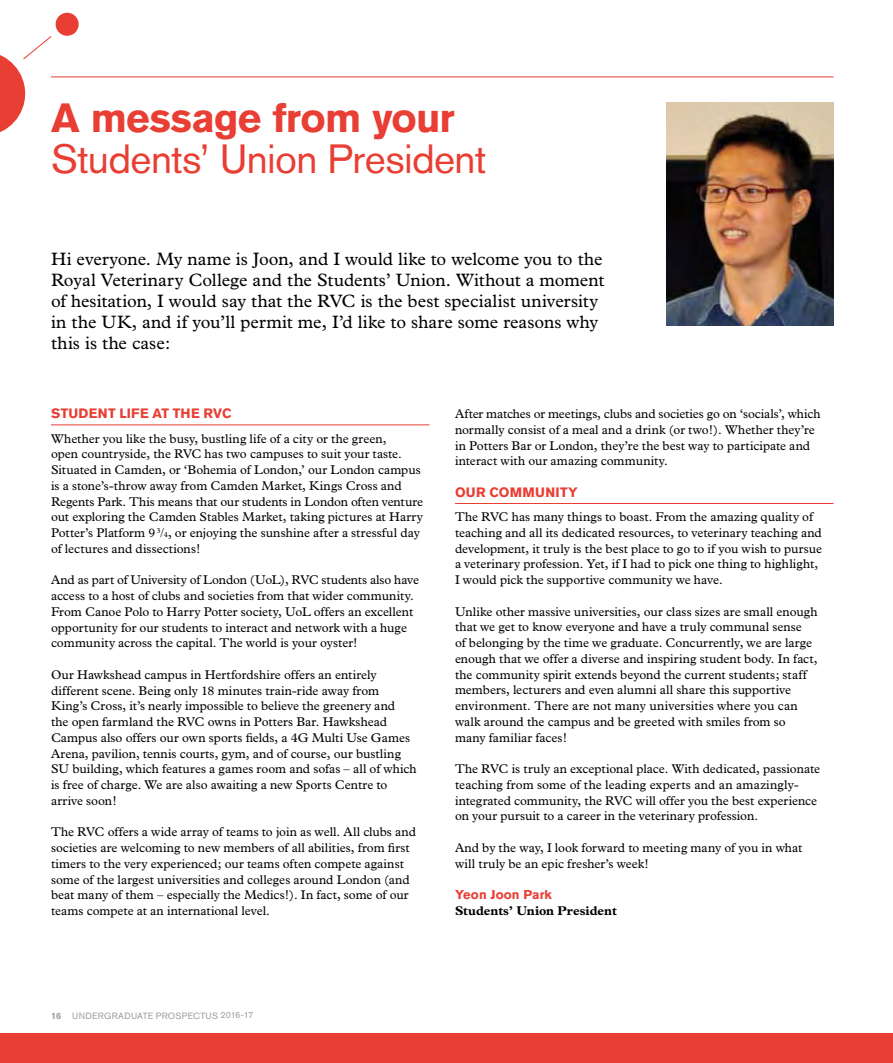
<style>
.page{position:relative;width:893px;height:1063px;background:#fff}
.page>*{position:absolute;margin:0;border:0;box-sizing:border-box;transform-origin:0 0}
.t1{font:40.5px "Akzidenz Grotesk Std";letter-spacing:-.015em;color:#e83e33}
.t2{font:700 40.5px "Akzidenz Grotesk Std";letter-spacing:-.02em;color:#e83e33}
.t3{font:18px/21px "Plantin";color:#000}
.t4{font:700 13.5px "Akzidenz Grotesk Std";letter-spacing:.025em;color:#e83e33}
.t5{font:12.75px/15.8px "Plantin";color:#000}
.t6{font:700 12.75px "Plantin";letter-spacing:-.005em;color:#000}
.t7{font:700 12.75px "Akzidenz Grotesk Std";letter-spacing:.01em;color:#e83e33}
.t8{font:9px "Akzidenz Grotesk Std";letter-spacing:.03em;color:#9d9d9c}
.s1{font-size:7.5px}
.s2{font-weight:700}
</style>
<div class="page">
<div style="left:56px;top:13px;width:23px;height:23px;background:#e83e33;border-radius:50%"></div>
<svg style="left:0;top:36px;width:52px;height:97px"></svg>
<div style="left:0;top:1033px;width:893px;height:30px;background:#e83e33"></div>
<hr style="left:51px;top:77px;width:782px;height:1px;background:#e83e33">
<hr style="left:51px;top:425px;width:378px;height:1px;background:#e83e33">
<hr style="left:455px;top:503px;width:378px;height:1px;background:#e83e33">
<img style="left:666px;top:102px;width:167px;height:223px">
<h1 class="t2" style="left:51px;top:95px;width:405px">A message from your</h1>
<h1 class="t1" style="left:51px;top:135px;width:437px">Students’ Union President</h1>
<p class="t3" style="left:51px;top:248px;width:555px">Hi everyone. My name is Joon, and I would like to welcome you to the Royal Veterinary College and the Students’ Union. Without a moment of hesitation, I would say that the RVC is the best specialist university in the UK, and if you’ll permit me, I’d like to share some reasons why this is the case:</p>
<p class="t4" style="left:51px;top:406px;width:182px">STUDENT LIFE AT THE RVC</p>
<p class="t5" style="left:51px;top:430px;width:374px">Whether you like the busy, bustling life of a city or the green,<br>open countryside, the RVC has two campuses to suit your taste.<br>Situated in Camden, or ‘Bohemia of London,’ our London campus is a stone’s-throw away from Camden Market, Kings Cross and Regents Park. This means that our students in London often venture out exploring the Camden Stables Market, taking pictures at Harry Potter’s Platform 9<sup>3</sup>/<span class="s1">4</span>, or enjoying the sunshine after a stressful day of lectures and dissections!</p>
<p class="t5" style="left:51px;top:572px;width:370px">And as part of University of London (UoL), RVC students also have access to a host of clubs and societies from that wider community.<br>From Canoe Polo to Harry Potter society, UoL offers an excellent opportunity for our students to interact and network with a huge community across the capital. The world is your oyster!</p>
<p class="t5" style="left:51px;top:667px;width:367px">Our Hawkshead campus in Hertfordshire offers an entirely different scene. Being only 18 minutes train-ride away from King’s Cross, it’s nearly impossible to believe the greenery and<br>the open farmland the RVC owns in Potters Bar. Hawkshead Campus also offers our own sports fields, a 4G Multi Use Games Arena, pavilion, tennis courts, gym, and of course, our bustling SU building, which features a games room and sofas – all of which is free of charge. We are also awaiting a new Sports Centre to arrive soon!</p>
<p class="t5" style="left:51px;top:824px;width:367px">The RVC offers a wide array of teams to join as well. All clubs and societies are welcoming to new members of all abilities, from first timers to the very experienced; our teams often compete against some of the largest universities and colleges around London (and beat many of them – especially the Medics!). In fact, some of our teams compete at an international level.</p>
<p class="t5" style="left:455px;top:406px;width:367px">After matches or meetings, clubs and societies go on ‘socials’, which normally consist of a meal and a drink (or two!). Whether they’re in Potters Bar or London, they’re the best way to participate and interact with our amazing community.</p>
<p class="t4" style="left:455px;top:484px;width:124px">OUR COMMUNITY</p>
<p class="t5" style="left:455px;top:509px;width:369px">The RVC has many things to boast. From the amazing quality of teaching and all its dedicated resources, to veterinary teaching and development, it truly is the best place to go to if you wish to pursue a veterinary profession. Yet, if I had to pick one thing to highlight, I would pick the supportive community we have.</p>
<p class="t5" style="left:455px;top:603px;width:364px">Unlike other massive universities, our class sizes are small enough that we get to know everyone and have a truly communal sense<br>of belonging by the time we graduate. Concurrently, we are large enough that we offer a diverse and inspiring student body. In fact, the community spirit extends beyond the current students; staff members, lecturers and even alumni all share this supportive environment. There are not many universities where you can walk around the campus and be greeted with smiles from so many familiar faces!</p>
<p class="t5" style="left:455px;top:761px;width:367px">The RVC is truly an exceptional place. With dedicated, passionate teaching from some of the leading experts and an amazingly&shy;integrated community, the RVC will offer you the best experience on your pursuit to a career in the veterinary profession.</p>
<p class="t5" style="left:455px;top:840px;width:349px">And by the way, I look forward to meeting many of you in what will truly be an epic fresher’s week!</p>
<p class="t7" style="left:455px;top:887px;width:99px">Yeon Joon Park</p>
<p class="t6" style="left:455px;top:903px;width:163px">Students’ Union President</p>
<p class="t8" style="left:51px;top:1010px;width:204px"><span class="s2">16</span> UNDERGRADUATE PROSPECTUS 2016-17</p>
</div>
